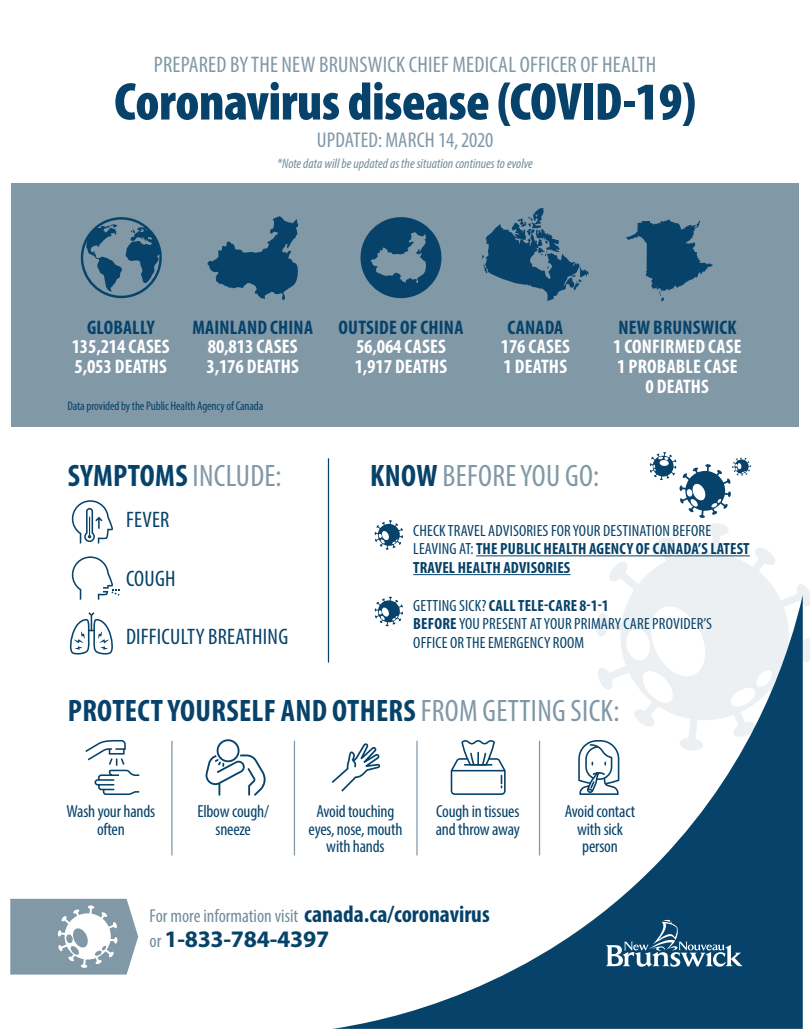
<style>
.page{position:relative;width:810px;height:1035px;background:#fff}
.page>*{position:absolute;margin:0;border:0;box-sizing:border-box;transform-origin:0 0}
.t1{font:900 condensed 53.5px "Myriad Pro";letter-spacing:-.01em;color:#06426a}
.t2{font:700 condensed 31.12px "Myriad Pro";letter-spacing:.01em;color:#06426a}
.t3{font:condensed 31.12px "Myriad Pro";letter-spacing:.01em;color:#8198a7}
.t4{font:700 23.75px "Myriad Pro";letter-spacing:-.01em;color:#06426a}
.t5{font:condensed 22.62px "Myriad Pro";letter-spacing:.01em;color:#8198a7}
.t6{font:condensed 22.5px "Myriad Pro";letter-spacing:.01em;color:#06426a}
.t7{font:condensed 21.38px "Myriad Pro";letter-spacing:.005em;color:#8198a7}
.t8{font:700 condensed 19.75px/19.8px "Myriad Pro";letter-spacing:.01em;color:#fff;text-align:center}
.t9{font:700 condensed 19.75px "Myriad Pro";letter-spacing:.01em;color:#06426a}
.t10{font:condensed 18.75px "Myriad Pro";color:#728d9e}
.t11{font:condensed 17.5px/17.5px "Myriad Pro";letter-spacing:-.01em;color:#06426a;text-align:center}
.t12{font:condensed 16.25px/18.8px "Myriad Pro";letter-spacing:.01em;color:#06426a}
.t13{font:700 condensed 16.25px/18.8px "Myriad Pro";letter-spacing:.01em;color:#06426a}
.t14{font:italic condensed 13.75px "Myriad Pro";color:#728d9e}
.t15{font:condensed 12.5px "Myriad Pro";letter-spacing:-.01em;color:#06426a}
.s1{font-weight:400;color:#8198a7}
.s2{font-weight:700;color:#06426a}
.s3{font-weight:400}
.s4{font-weight:700}
.s5{font-weight:700;font-size:23.75px;color:#06426a}
.s6{font-weight:400;font-stretch:condensed;font-size:18.75px;color:#728d9e}
</style>
<div class="page">
<svg style="left:595px;top:523px;width:215px;height:228px"></svg>
<div style="left:11px;top:183px;width:788px;height:244px;background:#8198a7"></div>
<svg style="left:338px;top:595px;width:464px;height:433px"></svg>
<svg style="left:606px;top:920px;width:136px;height:47px;background:#3b6a89"></svg>
<svg style="left:578px;top:740px;width:41px;height:55px"></svg>
<svg style="left:451px;top:739px;width:55px;height:56px"></svg>
<hr style="left:464px;top:764px;width:28px;height:2px;background:#06426a">
<svg style="left:72px;top:556px;width:48px;height:44px"></svg>
<svg style="left:69px;top:612px;width:44px;height:43px"></svg>
<svg style="left:332px;top:743px;width:48px;height:49px"></svg>
<svg style="left:72px;top:500px;width:41px;height:43px"></svg>
<hr style="left:476px;top:555px;width:274px;height:1px;background:#06426a">
<hr style="left:413px;top:574px;width:157px;height:1px;background:#06426a">
<hr style="left:328px;top:458px;width:1px;height:205px;background:#06426a">
<svg style="left:85px;top:739px;width:55px;height:56px"></svg>
<svg style="left:205px;top:739px;width:61px;height:57px"></svg>
<svg style="left:10px;top:899px;width:128px;height:76px"></svg>
<svg style="left:375px;top:520px;width:28px;height:30px"></svg>
<svg style="left:650px;top:452px;width:101px;height:66px"></svg>
<svg style="left:375px;top:597px;width:28px;height:29px"></svg>
<hr style="left:171px;top:741px;width:2px;height:114px;background:#8198a7">
<hr style="left:294px;top:741px;width:1px;height:114px;background:#8198a7">
<hr style="left:416px;top:741px;width:2px;height:114px;background:#8198a7">
<hr style="left:539px;top:741px;width:1px;height:114px;background:#8198a7">
<svg style="left:626px;top:219px;width:87px;height:83px"></svg>
<svg style="left:207px;top:216px;width:91px;height:84px"></svg>
<svg style="left:482px;top:208px;width:107px;height:93px"></svg>
<svg style="left:81px;top:217px;width:81px;height:81px"></svg>
<div style="left:361px;top:217px;width:80px;height:81px;background:#06426a;border-radius:50%"></div>
<svg style="left:371px;top:232px;width:55px;height:51px"></svg>
<p class="t5" style="left:154px;top:51px;width:504px">PREPARED BY THE NEW BRUNSWICK CHIEF MEDICAL OFFICER OF HEALTH</p>
<p class="t1" style="left:114px;top:67px;width:583px">Coronavirus disease (COVID-19)</p>
<p class="t7" style="left:317px;top:127px;width:178px">UPDATED: MARCH 14, 2020</p>
<p class="t14" style="left:277px;top:155px;width:257px">*Note data will be updated as the situation continues to evolve</p>
<p class="t9" style="left:87px;top:315px;width:69px">GLOBALLY</p>
<p class="t8" style="left:72px;top:337px;width:99px">135,214 CASES</p>
<p class="t8" style="left:75px;top:356px;width:94px">5,053 DEATHS</p>
<p class="t9" style="left:193px;top:315px;width:122px">MAINLAND CHINA</p>
<p class="t8" style="left:208px;top:337px;width:91px">80,813 CASES</p>
<p class="t8" style="left:206px;top:356px;width:94px">3,176 DEATHS</p>
<p class="t15" style="left:68px;top:399px;width:197px">Data provided by the Public Health Agency of Canada</p>
<p class="t2" style="left:68px;top:456px;width:215px">SYMPTOMS <span class="s1">INCLUDE:</span></p>
<p class="t6" style="left:126px;top:506px;width:45px">FEVER</p>
<p class="t6" style="left:126px;top:564px;width:51px">COUGH</p>
<p class="t6" style="left:126px;top:623px;width:164px">DIFFICULTY BREATHING</p>
<p class="t9" style="left:339px;top:315px;width:126px">OUTSIDE OF CHINA</p>
<p class="t8" style="left:356px;top:337px;width:91px">56,064 CASES</p>
<p class="t8" style="left:355px;top:356px;width:94px">1,917 DEATHS</p>
<p class="t9" style="left:508px;top:315px;width:57px">CANADA</p>
<p class="t8" style="left:501px;top:337px;width:70px">176 CASES</p>
<p class="t8" style="left:504px;top:356px;width:65px">1 DEATHS</p>
<p class="t9" style="left:618px;top:315px;width:120px">NEW BRUNSWICK</p>
<p class="t8" style="left:613px;top:337px;width:130px">1 CONFIRMED CASE</p>
<p class="t8" style="left:617px;top:356px;width:122px">1 PROBABLE CASE<br>0 DEATHS</p>
<p class="t3" style="left:370px;top:456px;width:230px"><span class="s2">KNOW</span> BEFORE YOU GO:</p>
<p class="t12" style="left:413px;top:521px;width:299px">CHECK TRAVEL ADVISORIES FOR YOUR DESTINATION BEFORE</p>
<p class="t13" style="left:413px;top:539px;width:338px"><span class="s3">LEAVING AT:</span> THE PUBLIC HEALTH AGENCY OF CANADA’S LATEST<br>TRAVEL HEALTH ADVISORIES</p>
<p class="t13" style="left:413px;top:595px;width:197px"><span class="s3">GETTING SICK?</span> CALL TELE-CARE 8-1-1</p>
<p class="t12" style="left:413px;top:614px;width:300px"><span class="s4">BEFORE</span> YOU PRESENT AT YOUR PRIMARY CARE PROVIDER’S<br>OFFICE OR THE EMERGENCY ROOM</p>
<p class="t2" style="left:68px;top:692px;width:553px">PROTECT YOURSELF AND OTHERS<span class="s1">FROM GETTING SICK:</span></p>
<p class="t11" style="left:67px;top:803px;width:90px">Wash your hands often</p>
<p class="t11" style="left:197px;top:803px;width:73px">Elbow cough/ sneeze</p>
<p class="t11" style="left:309px;top:803px;width:95px">Avoid touching eyes, nose, mouth with hands</p>
<p class="t11" style="left:436px;top:803px;width:85px;text-align:left">Cough in tissues and throw away</p>
<p class="t11" style="left:565px;top:803px;width:72px">Avoid contact</p>
<p class="t11" style="left:577px;top:820px;width:47px">with sick</p>
<p class="t11" style="left:582px;top:838px;width:37px">person</p>
<p class="t10" style="left:150px;top:904px;width:342px">For more information visit <span class="s5">canada.ca/coronavirus</span></p>
<p class="t4" style="left:150px;top:923px;width:181px"><span class="s6">or</span> 1-833-784-4397</p>
</div>
